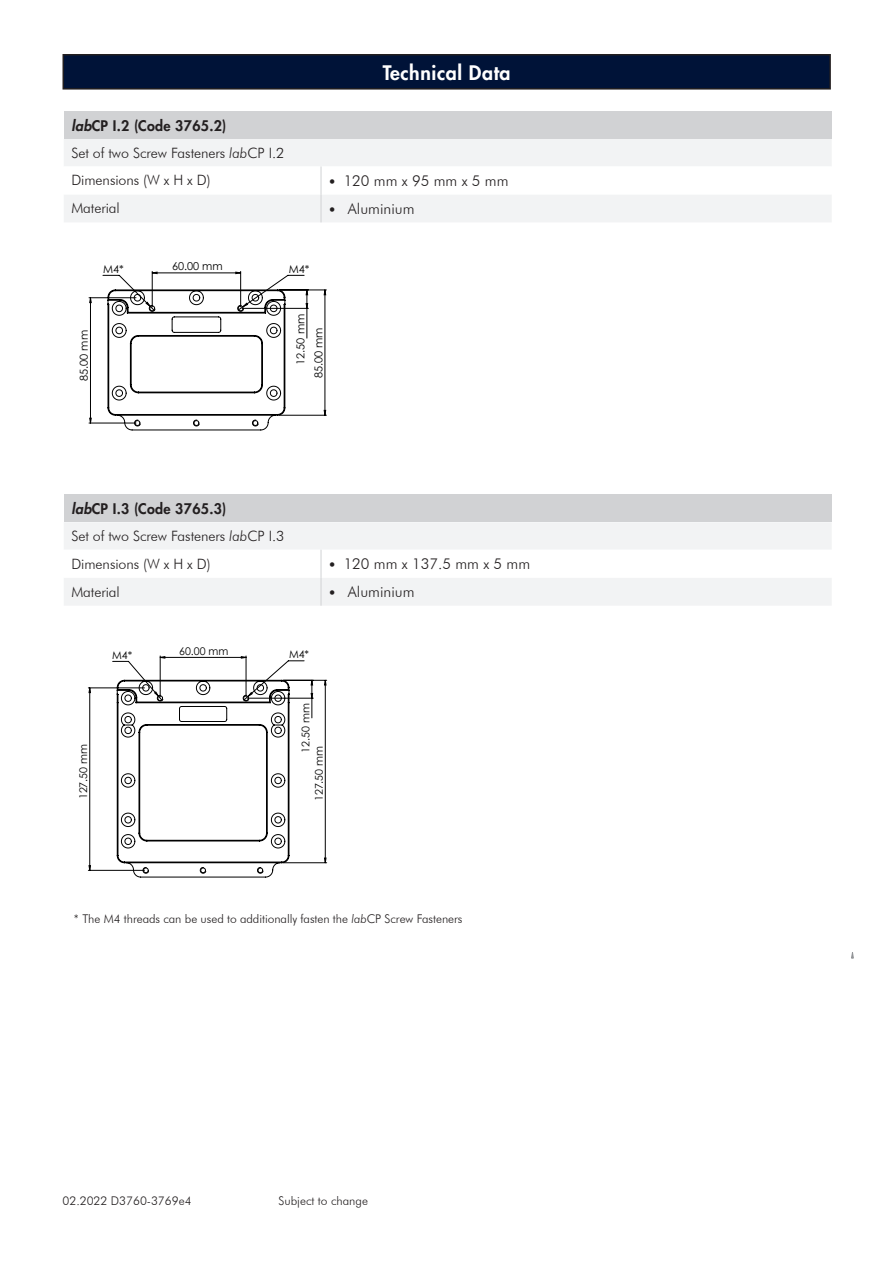
<style>
.page{position:relative;width:893px;height:1263px;background:#fff}
.page>*{position:absolute;margin:0;border:0;box-sizing:border-box;transform-origin:0 0}
.STD_Thema-Balken_zen{font:800 19.5px "Futura";letter-spacing:.03em;color:#fff}
.t1{font:300 15px "Futura BT";color:#231f20}
.TAB_Zelle_linksbündi{font:300 14.25px "Futura BT";letter-spacing:-.005em;color:#231f20}
.TAB_Zwischenüberschr{font:800 14.25px "Futura";letter-spacing:.02em;color:#231f20}
.t2{font:300 12px "Futura BT";letter-spacing:-.005em;color:#231f20}
.t3{font:10.95px "Century Gothic";color:#000}
.t4{font:10.65px/13.4px "Century Gothic";color:#000}
.s1{font-style:italic}
</style>
<div class="page">
<svg style="left:851px;top:952px;width:3px;height:7px"></svg>
<div style="left:64px;top:111px;width:768px;height:28px;background:#d1d2d4"></div>
<div style="left:64px;top:139px;width:767px;height:27px;background:#f2f3f4"></div>
<div style="left:64px;top:494px;width:768px;height:28px;background:#d1d2d4"></div>
<div style="left:64px;top:523px;width:767px;height:27px;background:#f2f3f4"></div>
<hr style="left:88px;top:870px;width:56px;height:1px;background:#000">
<hr style="left:88px;top:688px;width:56px;height:1px;background:#000">
<hr style="left:247px;top:698px;width:66px;height:1px;background:#000">
<hr style="left:283px;top:680px;width:44px;height:1px;background:#000">
<hr style="left:283px;top:862px;width:44px;height:1px;background:#000">
<svg style="left:89px;top:687px;width:2px;height:183px"></svg>
<svg style="left:311px;top:680px;width:15px;height:183px"></svg>
<svg style="left:112px;top:656px;width:192px;height:221px"></svg>
<hr style="left:240px;top:271px;width:1px;height:36px;background:#000">
<hr style="left:152px;top:271px;width:1px;height:36px;background:#000">
<svg style="left:89px;top:272px;width:237px;height:158px"></svg>
<div style="left:63px;top:55px;width:767px;height:34px;background:#001338"></div>
<div style="left:63px;top:54px;width:768px;height:36px;border:2px solid #231f20"></div>
<svg style="left:64px;top:166px;width:767px;height:56px"></svg>
<svg style="left:64px;top:550px;width:767px;height:56px"></svg>
<p class="STD_Thema-Balken_zen" style="left:383px;top:59px;width:129px">Technical Data</p>
<p class="TAB_Zwischenüberschr" style="left:71px;top:116px;width:156px"><span class="s1">lab</span>CP I.2 (Code 3765.2)</p>
<p class="TAB_Zelle_linksbündi" style="left:71px;top:144px;width:214px">Set of two Screw Fasteners <span class="s1">lab</span>CP I.2</p>
<p class="TAB_Zelle_linksbündi" style="left:71px;top:172px;width:141px">Dimensions (W x H x D)</p>
<p class="t1" style="left:344px;top:171px;width:166px">120 mm x 95 mm x 5 mm</p>
<p class="TAB_Zelle_linksbündi" style="left:71px;top:200px;width:50px">Material</p>
<p class="t1" style="left:348px;top:199px;width:68px">Aluminium</p>
<p class="t3" style="left:172px;top:259px;width:52px">60.00 mm</p>
<p class="t3" style="left:103px;top:261px;width:22px">M4*</p>
<p class="t3" style="left:289px;top:261px;width:22px">M4*</p>
<p class="t3" style="left:76px;top:381px;width:52px;rotate:-90deg">85.00 mm</p>
<p class="t3" style="left:293px;top:365px;width:52px;rotate:-90deg">12.50 mm</p>
<p class="t3" style="left:311px;top:378px;width:52px;rotate:-90deg">85.00 mm</p>
<p class="TAB_Zwischenüberschr" style="left:71px;top:499px;width:156px"><span class="s1">lab</span>CP I.3 (Code 3765.3)</p>
<p class="TAB_Zelle_linksbündi" style="left:71px;top:527px;width:214px">Set of two Screw Fasteners <span class="s1">lab</span>CP I.3</p>
<p class="TAB_Zelle_linksbündi" style="left:71px;top:555px;width:141px">Dimensions (W x H x D)</p>
<p class="t1" style="left:344px;top:555px;width:188px">120 mm x 137.5 mm x 5 mm</p>
<p class="TAB_Zelle_linksbündi" style="left:71px;top:583px;width:50px">Material</p>
<p class="t1" style="left:348px;top:583px;width:68px">Aluminium</p>
<p class="t4" style="left:77px;top:799px;width:57px;rotate:-90deg">127.50 mm</p>
<p class="t4" style="left:179px;top:644px;width:51px">60.00 mm</p>
<p class="t4" style="left:112px;top:648px;width:22px">M4*</p>
<p class="t4" style="left:289px;top:648px;width:22px">M4*</p>
<p class="t4" style="left:299px;top:801px;width:99px;text-indent:48px;rotate:-90deg">12.50 mm<br>127.50 mm</p>
<p class="t2" style="left:74px;top:912px;width:390px">* The M4 threads can be used to additionally fasten the <span class="s1">lab</span>CP Screw Fasteners</p>
<p class="t2" style="left:63px;top:1194px;width:131px">02.2022 D3760-3769e4</p>
<p class="t2" style="left:279px;top:1194px;width:91px">Subject to change</p>
</div>
